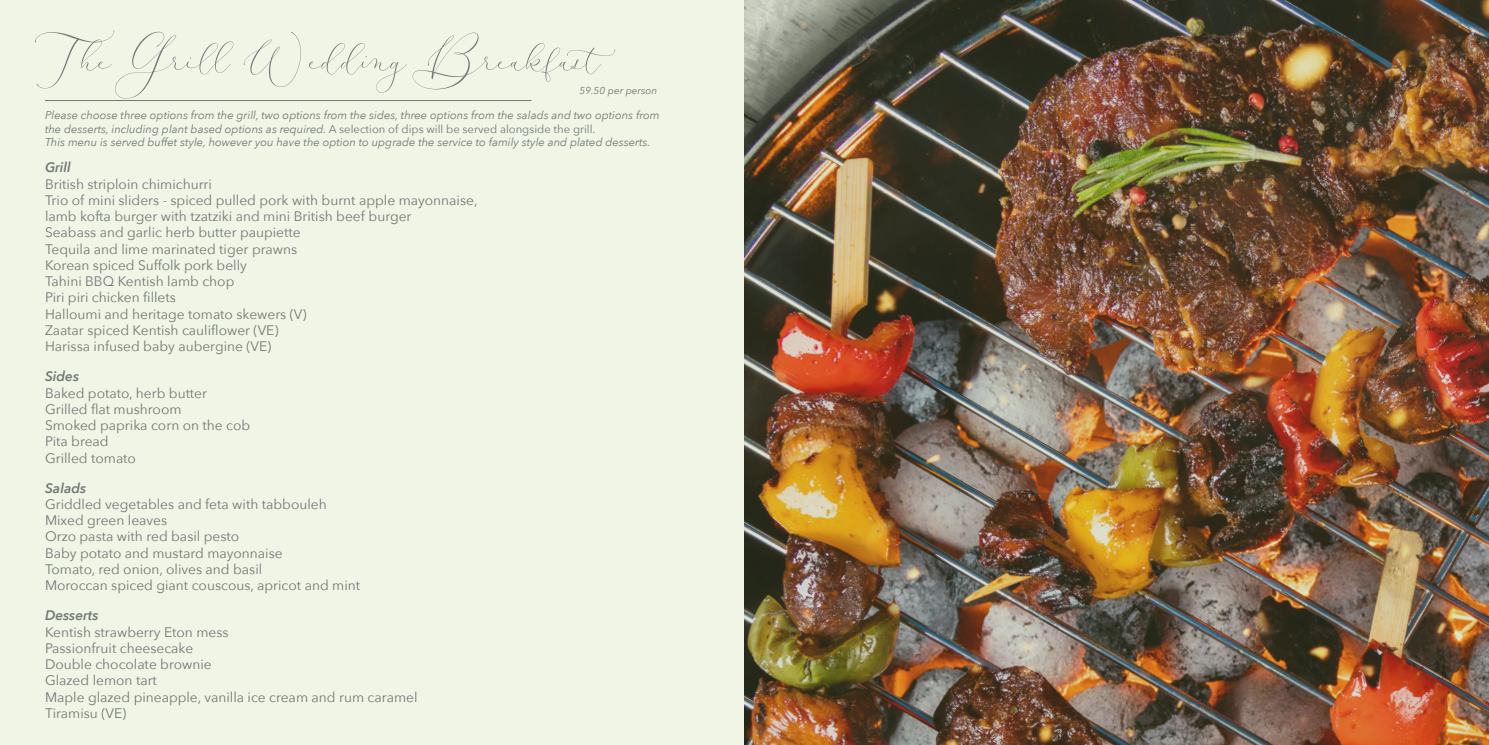
<style>
.page{position:relative;width:1489px;height:745px;background:#fff}
.page>*{position:absolute;margin:0;border:0;box-sizing:border-box;transform-origin:0 0}
.t1{font:50px "Modella Demo";color:#717878}
.t2{font:13.75px "Avenir Next";color:#717878}
.t3{font:italic 600 13.75px "Avenir Next";color:#717878}
.t4{font:italic 11.25px/13.5px "Avenir Next";color:#717878}
.t5{font:italic 10px "Avenir Next";color:#717878}
.s1{font-style:normal}
</style>
<div class="page">
<div style="left:0;top:0;width:1488px;height:744px;background:#f0f5e6"></div>
<hr style="left:45px;top:100px;width:486px;height:1px;background:#717878">
<img style="left:744px;top:0;width:744px;height:744px">
<p class="t1" style="left:45px;top:24px;width:590px">The Grill Wedding Breakfast</p>
<p class="t5" style="left:579px;top:82px;width:79px">59.50 per person</p>
<p class="t4" style="left:45px;top:108px;width:616px">Please choose three options from the grill, two options from the sides, three options from the salads and two options from the desserts, including plant based options as required. <span class="s1">A selection of dips will be served alongside the grill.</span></p>
<p class="t4" style="left:45px;top:135px;width:607px">This menu is served buffet style, however you have the option to upgrade the service to family style and plated desserts.</p>
<p class="t3" style="left:45px;top:155px;width:27px">Grill</p>
<p class="t2" style="left:45px;top:172px;width:168px">British striploin chimichurri</p>
<p class="t2" style="left:45px;top:188px;width:434px">Trio of mini sliders - spiced pulled pork with burnt apple mayonnaise,</p>
<p class="t2" style="left:45px;top:204px;width:368px">lamb kofta burger with tzatziki and mini British beef burger</p>
<p class="t2" style="left:45px;top:221px;width:257px">Seabass and garlic herb butter paupiette</p>
<p class="t2" style="left:45px;top:237px;width:254px">Tequila and lime marinated tiger prawns</p>
<p class="t2" style="left:45px;top:253px;width:203px">Korean spiced Suffolk pork belly</p>
<p class="t2" style="left:45px;top:269px;width:191px">Tahini BBQ Kentish lamb chop</p>
<p class="t2" style="left:45px;top:286px;width:132px">Piri piri chicken fillets</p>
<p class="t2" style="left:45px;top:302px;width:263px">Halloumi and heritage tomato skewers (V)</p>
<p class="t2" style="left:45px;top:318px;width:235px">Zaatar spiced Kentish cauliflower (VE)</p>
<p class="t2" style="left:45px;top:334px;width:228px">Harissa infused baby aubergine (VE)</p>
<p class="t3" style="left:45px;top:364px;width:36px">Sides</p>
<p class="t2" style="left:45px;top:381px;width:163px">Baked potato, herb butter</p>
<p class="t2" style="left:45px;top:397px;width:138px">Grilled flat mushroom</p>
<p class="t2" style="left:45px;top:413px;width:207px">Smoked paprika corn on the cob</p>
<p class="t2" style="left:45px;top:429px;width:65px">Pita bread</p>
<p class="t2" style="left:45px;top:446px;width:92px">Grilled tomato</p>
<p class="t3" style="left:45px;top:475px;width:43px">Salads</p>
<p class="t2" style="left:45px;top:492px;width:283px">Griddled vegetables and feta with tabbouleh</p>
<p class="t2" style="left:45px;top:508px;width:124px">Mixed green leaves</p>
<p class="t2" style="left:45px;top:524px;width:196px">Orzo pasta with red basil pesto</p>
<p class="t2" style="left:45px;top:541px;width:239px">Baby potato and mustard mayonnaise</p>
<p class="t2" style="left:45px;top:557px;width:219px">Tomato, red onion, olives and basil</p>
<p class="t2" style="left:45px;top:573px;width:316px">Moroccan spiced giant couscous, apricot and mint</p>
<p class="t3" style="left:45px;top:603px;width:55px">Desserts</p>
<p class="t2" style="left:45px;top:619px;width:185px">Kentish strawberry Eton mess</p>
<p class="t2" style="left:45px;top:636px;width:150px">Passionfruit cheesecake</p>
<p class="t2" style="left:45px;top:652px;width:168px">Double chocolate brownie</p>
<p class="t2" style="left:45px;top:668px;width:113px">Glazed lemon tart</p>
<p class="t2" style="left:45px;top:684px;width:374px">Maple glazed pineapple, vanilla ice cream and rum caramel</p>
<p class="t2" style="left:45px;top:701px;width:83px">Tiramisu (VE)</p>
</div>
